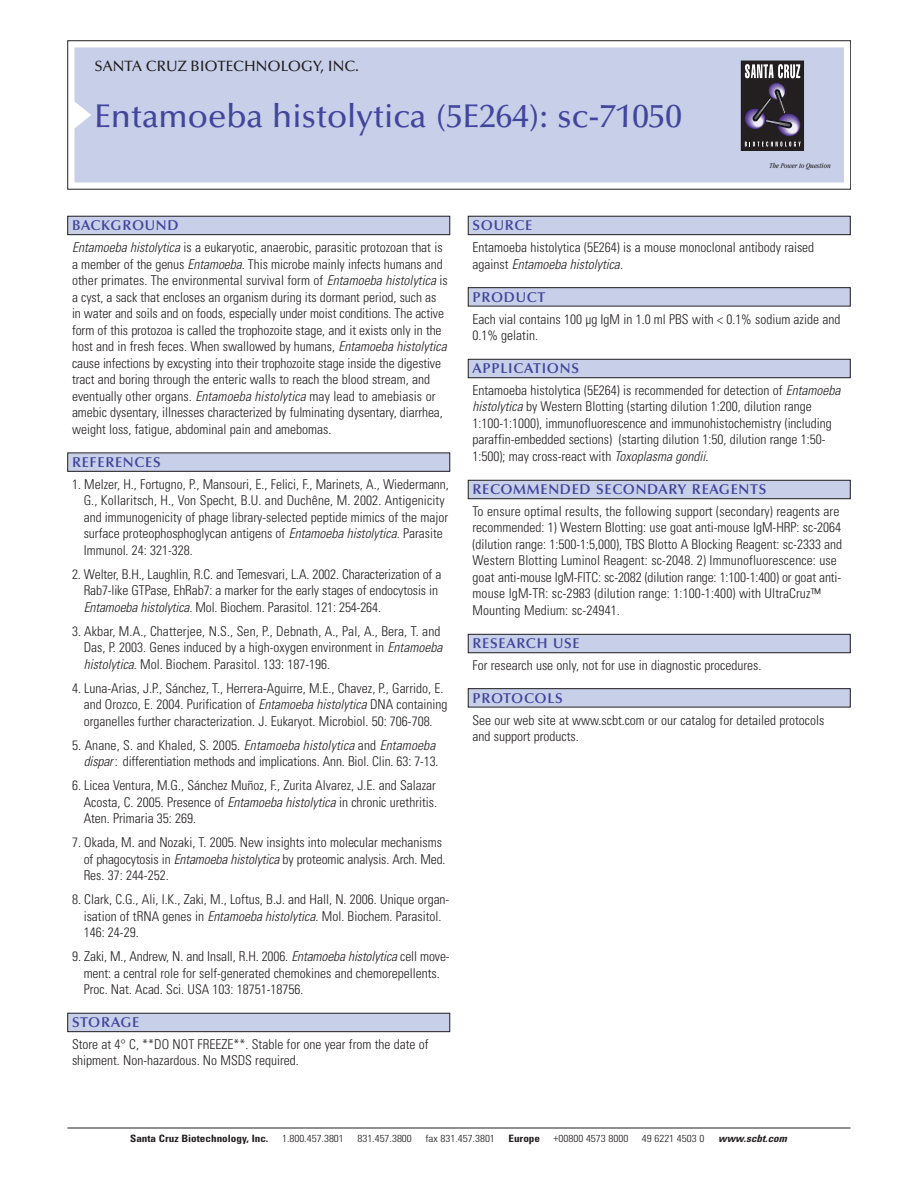
<style>
.page{position:relative;width:918px;height:1188px;background:#fff}
.page>*{position:absolute;margin:0;border:0;box-sizing:border-box;transform-origin:0 0}
.t1{font:500 33px "Optima";color:#41459c}
.t2{font:500 15px "Optima";color:#231f20}
.t3{font:600 14.25px "Optima";letter-spacing:.05em;color:#41459c}
.t4{font:300 condensed 13.5px/16.5px "Univers";color:#231f20}
.t5{font:300 condensed 10.2px "Univers";color:#231f20;scale:1.1 1}
.t6{font:700 condensed 10.2px "Univers";color:#231f20;scale:1.1 1}
.t7{font:italic 700 condensed 10.2px "Univers";color:#231f20;scale:1.1 1}
.t8{font:italic condensed 7.5px "Garamond";color:#231f20}
.s1{font-style:italic}
</style>
<div class="page">
<div style="left:468px;top:689px;width:382px;height:18px;background:#c7cfe9"></div>
<div style="left:468px;top:688px;width:382px;height:19px;border:1px solid #231f20"></div>
<div style="left:468px;top:634px;width:382px;height:19px;background:#c7cfe9"></div>
<div style="left:468px;top:634px;width:382px;height:19px;border:1px solid #231f20"></div>
<div style="left:468px;top:480px;width:382px;height:19px;background:#c7cfe9"></div>
<div style="left:468px;top:480px;width:382px;height:19px;border:1px solid #231f20"></div>
<div style="left:468px;top:359px;width:382px;height:19px;background:#c7cfe9"></div>
<div style="left:468px;top:359px;width:382px;height:19px;border:1px solid #231f20"></div>
<div style="left:468px;top:288px;width:382px;height:18px;background:#c7cfe9"></div>
<div style="left:468px;top:287px;width:382px;height:19px;border:1px solid #231f20"></div>
<div style="left:468px;top:216px;width:382px;height:19px;background:#c7cfe9"></div>
<div style="left:468px;top:216px;width:382px;height:19px;border:1px solid #231f20"></div>
<div style="left:68px;top:216px;width:382px;height:19px;background:#c7cfe9"></div>
<div style="left:68px;top:216px;width:382px;height:19px;border:1px solid #231f20"></div>
<div style="left:68px;top:453px;width:382px;height:18px;background:#c7cfe9"></div>
<div style="left:68px;top:453px;width:382px;height:19px;border:1px solid #231f20"></div>
<div style="left:68px;top:1013px;width:382px;height:19px;background:#c7cfe9"></div>
<div style="left:68px;top:1013px;width:382px;height:19px;border:1px solid #231f20"></div>
<div style="left:74px;top:47px;width:770px;height:135px;background:#c7cfe9"></div>
<div style="left:741px;top:61px;width:62px;height:89px;background:#231f20"></div>
<div style="left:741px;top:61px;width:63px;height:90px;border:1px solid #231f20"></div>
<svg style="left:741px;top:64px;width:64px;height:83px"></svg>
<hr style="left:68px;top:1128px;width:782px;height:1px;background:#231f20">
<p class="t2" style="left:94px;top:60px;width:266px">SANTA CRUZ BIOTECHNOLOGY, INC.</p>
<h1 class="t1" style="left:94px;top:103px;width:589px">Entamoeba histolytica (5E264): sc-71050</h1>
<p class="t8" style="left:769px;top:163px;width:63px">The Power to Question</p>
<p class="t3" style="left:72px;top:220px;width:108px">BACKGROUND</p>
<p class="t4" style="left:72px;top:241px;width:379px"><span class="s1">Entamoeba histolytica</span>is a eukaryotic, anaerobic, parasitic protozoan that is a member of the genus <span class="s1">Entamoeba</span>. This microbe mainly infects humans and other primates. The environmental survival form of <span class="s1">Entamoeba histolytica</span>is a cyst, a sack that encloses an organism during its dormant period, such as<br>in water and soils and on foods, especially under moist conditions. The active form of this protozoa is called the trophozoite stage, and it exists only in the host and in fresh feces. When swallowed by humans, <span class="s1">Entamoeba histolytica </span>cause infections by excysting into their trophozoite stage inside the digestive tract and boring through the enteric walls to reach the blood stream, and eventually other organs. <span class="s1">Entamoeba histolytica</span>may lead to amebiasis or amebic dysentary, illnesses characterized by fulminating dysentary, diarrhea, weight loss, fatigue, abdominal pain and amebomas.</p>
<p class="t3" style="left:72px;top:456px;width:90px">REFERENCES</p>
<p class="t4" style="left:84px;top:477px;width:367px;text-indent:-12px">1. Melzer, H., Fortugno, P., Mansouri, E., Felici, F., Marinets, A., Wiedermann, G., Kollaritsch, H., Von Specht, B.U. and Duchêne, M. 2002. Antigenicity and immunogenicity of phage library-selected peptide mimics of the major surface proteophosphoglycan antigens of <span class="s1">Entamoeba histolytica</span>. Parasite Immunol. 24: 321-328.</p>
<p class="t4" style="left:84px;top:567px;width:359px;text-indent:-12px">2. Welter, B.H., Laughlin, R.C. and Temesvari, L.A. 2002. Characterization of a<br>Rab7-like GTPase, EhRab7: a marker for the early stages of endocytosis in<br><span class="s1">Entamoeba histolytica.</span>Mol. Biochem. Parasitol. 121: 254-264.</p>
<p class="t4" style="left:84px;top:624px;width:363px;text-indent:-12px">3. Akbar, M.A., Chatterjee, N.S., Sen, P., Debnath, A., Pal, A., Bera, T. and<br>Das, P. 2003. Genes induced by a high-oxygen environment in <span class="s1">Entamoeba histolytica</span>. Mol. Biochem. Parasitol. 133: 187-196.</p>
<p class="t4" style="left:84px;top:681px;width:365px;text-indent:-12px">4. Luna-Arias, J.P., Sánchez, T., Herrera-Aguirre, M.E., Chavez, P., Garrido, E. and Orozco, E. 2004. Purification of <span class="s1">Entamoeba histolytica</span>DNA containing organelles further characterization. J. Eukaryot. Microbiol. 50: 706-708.</p>
<p class="t4" style="left:72px;top:738px;width:368px;text-align:right">5 . A n a n e , S . a n d K h a l e d , S . 2 0 0 5 . <span class="s1">Entamoeba histolytica</span> a n d <span class="s1">Entamoeba dispar</span>: differentiation methods and implications. Ann. Biol. Clin. 63: 7-13.</p>
<p class="t4" style="left:84px;top:778px;width:355px;text-align:justify;text-indent:-12px">6. Licea Ventura, M.G., Sánchez Muñoz, F., Zurita Alvarez, J.E. and Salazar Acosta, C. 2005. Presence of <span class="s1">Entamoeba histolytica</span>in chronic urethritis.<br>Aten. Primaria 35: 269.</p>
<p class="t4" style="left:84px;top:835px;width:363px;text-indent:-12px">7. Okada, M. and Nozaki, T. 2005. New insights into molecular mechanisms of phagocytosis in <span class="s1">Entamoeba histolytica</span>by proteomic analysis. Arch. Med.<br>Res. 37: 244-252.</p>
<p class="t4" style="left:84px;top:892px;width:367px;text-indent:-12px">8. Clark, C.G., Ali, I.K., Zaki, M., Loftus, B.J. and Hall, N. 2006. Unique organ&shy;isation of tRNA genes in <span class="s1">Entamoeba histolytica</span>. Mol. Biochem. Parasitol.<br>146: 24-29.</p>
<p class="t4" style="left:84px;top:949px;width:367px;text-indent:-12px">9. Zaki, M., Andrew, N. and Insall, R.H. 2006. <span class="s1">Entamoeba histolytica</span>cell move&shy;ment: a central role for self-generated chemokines and chemorepellents.<br>Proc. Nat. Acad. Sci. USA 103: 18751-18756.</p>
<p class="t3" style="left:72px;top:1016px;width:69px">STORAGE</p>
<p class="t4" style="left:72px;top:1037px;width:358px">Store at 4° C, **DO NOT FREEZE**. Stable for one year from the date of shipment. Non-hazardous. No MSDS required.</p>
<p class="t3" style="left:473px;top:220px;width:61px">SOURCE</p>
<p class="t4" style="left:473px;top:241px;width:343px">Entamoeba histolytica (5E264) is a mouse monoclonal antibody raised a g a i n s t <span class="s1">Entamoeba histolytica</span>.</p>
<p class="t3" style="left:473px;top:291px;width:74px">PRODUCT</p>
<p class="t4" style="left:473px;top:312px;width:369px">Each vial contains 100 µg IgM in 1.0 ml PBS with &lt; 0.1% sodium azide and<br>0.1% gelatin.</p>
<p class="t3" style="left:473px;top:362px;width:108px">APPLICATIONS</p>
<p class="t4" style="left:473px;top:383px;width:372px">Entamoeba histolytica (5E264) is recommended for detection of <span class="s1">Entamoeba histolytica</span>by Western Blotting (starting dilution 1:200, dilution range 1:100-1:1000), immunofluorescence and immunohistochemistry (including paraffin-embedded sections) (starting dilution 1:50, dilution range 1:50- 1:500); may cross-react with <span class="s1">Toxoplasma gondii</span>.</p>
<p class="t3" style="left:473px;top:483px;width:295px">RECOMMENDED SECONDARY REAGENTS</p>
<p class="t4" style="left:473px;top:504px;width:371px">To ensure optimal results, the following support (secondary) reagents are recommended: 1) Western Blotting: use goat anti-mouse IgM-HRP: sc-2064 (dilution range: 1:500-1:5,000), TBS Blotto A Blocking Reagent: sc-2333 and Western Blotting Luminol Reagent: sc-2048. 2) Immunofluorescence: use goat anti-mouse IgM-FITC: sc-2082 (dilution range: 1:100-1:400) or goat anti&shy;mouse IgM-TR: sc-2983 (dilution range: 1:100-1:400) with UltraCruz™ Mounting Medium: sc-24941.</p>
<p class="t3" style="left:473px;top:637px;width:109px">RESEARCH USE</p>
<p class="t4" style="left:473px;top:658px;width:290px">For research use only, not for use in diagnostic procedures.</p>
<p class="t3" style="left:473px;top:692px;width:92px">PROTOCOLS</p>
<p class="t4" style="left:473px;top:713px;width:353px">See our web site at www.scbt.com or our catalog for detailed protocols and support products.</p>
<p class="t6" style="left:130px;top:1135px;width:127px">Santa Cruz Biotechnology, Inc.</p>
<p class="t5" style="left:282px;top:1135px;width:58px">1.800.457.3801</p>
<p class="t5" style="left:357px;top:1135px;width:51px">831.457.3800</p>
<p class="t5" style="left:425px;top:1135px;width:65px">fax 831.457.3801</p>
<p class="t6" style="left:508px;top:1135px;width:30px">Europe</p>
<p class="t5" style="left:554px;top:1135px;width:69px">+00800 4573 8000</p>
<p class="t5" style="left:642px;top:1135px;width:58px">49 6221 4503 0</p>
<p class="t7" style="left:718px;top:1135px;width:66px">www.scbt.com</p>
</div>
